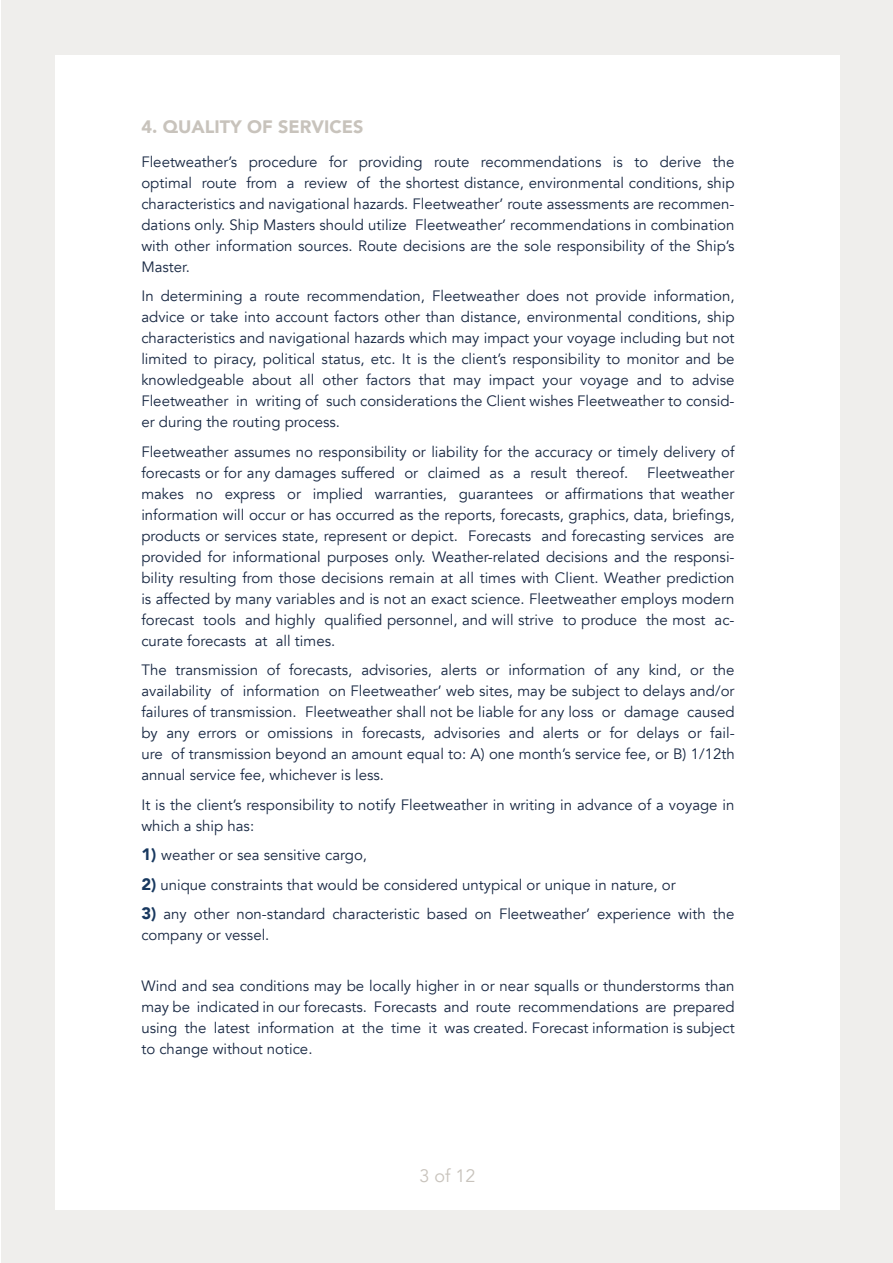
<style>
.page{position:relative;width:893px;height:1263px;background:#fff}
.page>*{position:absolute;margin:0;border:0;box-sizing:border-box;transform-origin:0 0}
.t1{font:900 18px "Avenir";color:#c8c3bc}
.t2{font:18px "Avenir";color:#c8c3bc}
.t3{font:15px/21px "Avenir";color:#172742;text-align:justify}
.s1{font-weight:900;font-size:16.5px;color:#18385f}
</style>
<div class="page">
<div style="left:1px;top:1px;width:892px;height:1262px;background:#efeeec"></div>
<div style="left:55px;top:55px;width:785px;height:1154px;background:#fff"></div>
<p class="t1" style="left:141px;top:111px;width:223px">4. QUALITY OF SERVICES</p>
<p class="t3" style="left:141px;top:151px;width:595px">Fleetweather’s procedure for providing route recommendations is to derive the optimal route from a review of the shortest distance, environmental conditions, ship characteristics and navigational hazards. Fleetweather’ route assessments are recommen&shy;dations only. Ship Masters should utilize Fleetweather’ recommendations in combination with other information sources. Route decisions are the sole responsibility of the Ship’s Master.</p>
<p class="t3" style="left:141px;top:286px;width:595px">In determining a route recommendation, Fleetweather does not provide information, advice or take into account factors other than distance, environmental conditions, ship characteristics and navigational hazards which may impact your voyage including but not limited to piracy, political status, etc. It is the client’s responsibility to monitor and be knowledgeable about all other factors that may impact your voyage and to advise Fleetweather in writing of such considerations the Client wishes Fleetweather to consid&shy;er during the routing process.</p>
<p class="t3" style="left:141px;top:441px;width:595px">Fleetweather assumes no responsibility or liability for the accuracy or timely delivery of forecasts or for any damages suffered or claimed as a result thereof.</p>
<p class="t3" style="left:141px;top:462px;width:595px;text-indent:506px">Fleetweather makes no express or implied warranties, guarantees or affirmations that weather information will occur or has occurred as the reports, forecasts, graphics, data, briefings, products or services state, represent or depict. Forecasts and forecasting services are provided for informational purposes only. Weather-related decisions and the responsi&shy;bility resulting from those decisions remain at all times with Client. Weather prediction is affected by many variables and is not an exact science. Fleetweather employs modern forecast tools and highly qualified personnel, and will strive to produce the most ac&shy;curate forecasts at all times.</p>
<p class="t3" style="left:141px;top:660px;width:595px">The transmission of forecasts, advisories, alerts or information of any kind, or the availability of information on Fleetweather’ web sites, may be subject to delays and/or failures of transmission. Fleetweather shall not be liable for any loss or damage caused by any errors or omissions in forecasts, advisories and alerts or for delays or fail&shy;ure of transmission beyond an amount equal to: A) one month’s service fee, or B) 1/12th annual service fee, whichever is less.</p>
<p class="t3" style="left:141px;top:794px;width:595px">It is the client’s responsibility to notify Fleetweather in writing in advance of a voyage in which a ship has:</p>
<p class="t3" style="left:141px;top:845px;width:227px"><span class="s1">1)</span> weather or sea sensitive cargo,</p>
<p class="t3" style="left:141px;top:874px;width:536px"><span class="s1">2)</span> unique constraints that would be considered untypical or unique in nature, or</p>
<p class="t3" style="left:141px;top:904px;width:595px"><span class="s1">3)</span> any other non-standard characteristic based on Fleetweather’ experience with the company or vessel.</p>
<p class="t3" style="left:141px;top:975px;width:595px">Wind and sea conditions may be locally higher in or near squalls or thunderstorms than may be indicated in our forecasts. Forecasts and route recommendations are prepared using the latest information at the time it was created. Forecast information is subject to change without notice.</p>
<p class="t2" style="left:419px;top:1165px;width:58px">3 of 12</p>
</div>
